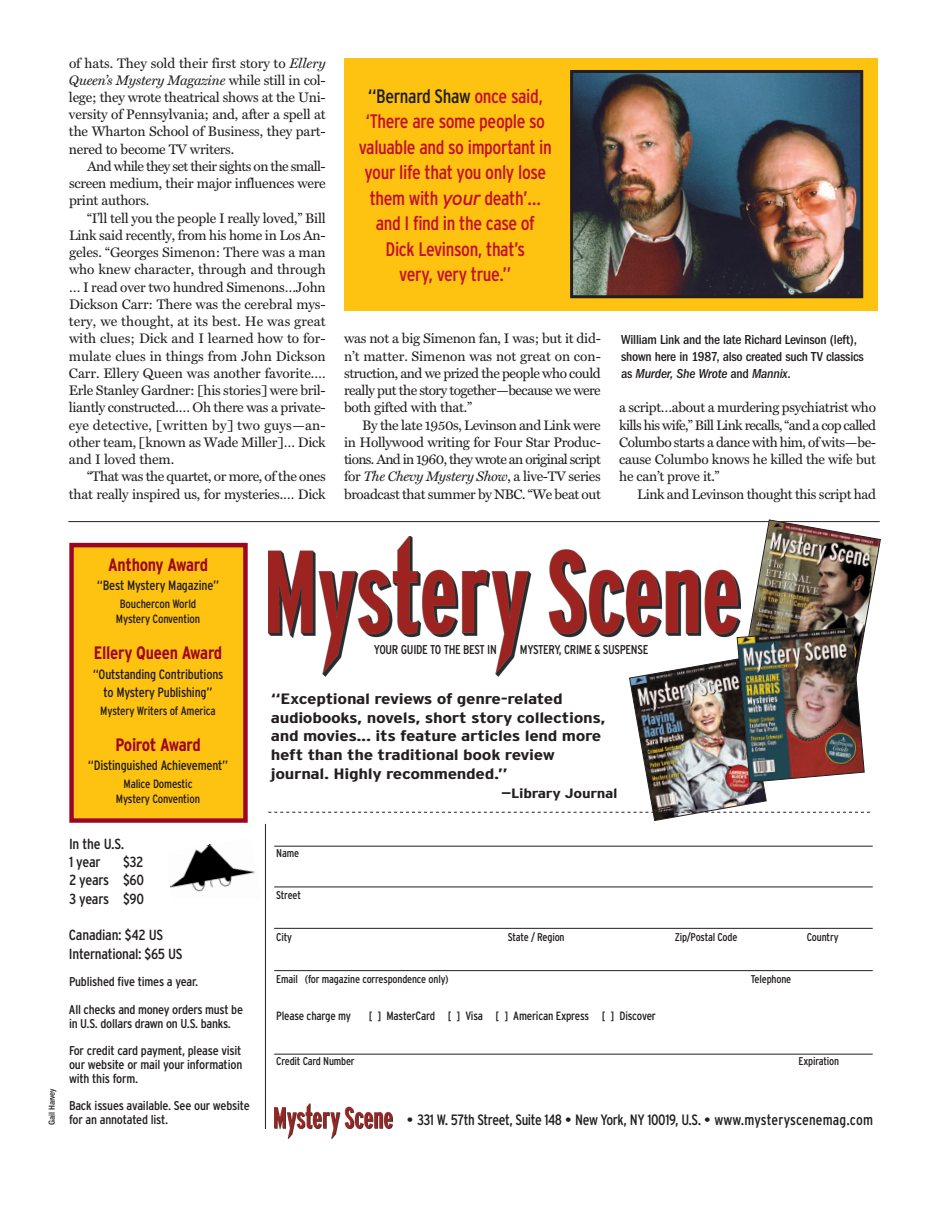
<style>
.page{position:relative;width:945px;height:1215px;background:#fff}
.page>*{position:absolute;margin:0;border:0;box-sizing:border-box;transform-origin:0 0}
.t1{font:condensed 19.5px/25.5px "Interstate";letter-spacing:-.02em;color:#c3102e;text-align:center}
.t2{font:700 condensed 18px "Interstate";letter-spacing:-.015em;color:#9d061f}
.t3{font:700 condensed 15px/18.8px "Interstate";letter-spacing:-.015em;color:#231f20;scale:1.39 1}
.t4{font:condensed 15px "Interstate";letter-spacing:-.025em;color:#231f20}
.t5{font:condensed 14.7px/18.3px "Interstate";letter-spacing:-.02em;color:#231f20;scale:1.05 1}
.t6{font:13.8px/17.2px "Miller Text";letter-spacing:-.02em;color:#231f20;text-align:justify}
.t7{font:500 condensed 13.5px/17.2px "Franklin Gothic";letter-spacing:-.015em;color:#231f20}
.t8{font:condensed 13.5px/18px "Interstate";letter-spacing:-.015em;color:#231f20;text-align:center}
.t9{font:700 condensed 13.5px "Interstate";letter-spacing:-.015em;color:#231f20;scale:1.39 1}
.t10{font:condensed 12.75px/27.6px "Interstate";letter-spacing:-.02em;color:#231f20;scale:1.05 1}
.t11{font:condensed 12.75px "Interstate";letter-spacing:-.02em;color:#231f20}
.t12{font:condensed 12px/15px "Interstate";letter-spacing:-.015em;color:#231f20;text-align:center}
.t13{font:condensed 11.25px "Interstate";letter-spacing:-.015em;color:#231f20}
.t14{font:500 condensed 9px "Franklin Gothic";letter-spacing:-.015em;color:#231f20}
.s1{font-style:italic}
.s2{color:#231f20}
.s3{font-style:italic;font-stretch:normal}
.s4{font-family:"Miller Text";font-stretch:normal;font-size:16.5px}
</style>
<div class="page">
<div style="left:345px;top:58px;width:533px;height:252px;background:#fec210"></div>
<img style="left:574px;top:74px;width:285px;height:220px">
<div style="left:570px;top:70px;width:293px;height:228px;border:3px solid #231f20"></div>
<div style="left:74px;top:547px;width:169px;height:271px;background:#fec210"></div>
<div style="left:69px;top:543px;width:179px;height:280px;border:4px solid #9d061f"></div>
<hr style="left:68px;top:521px;width:812px;height:1px;background:#231f20">
<hr style="left:265px;top:824px;width:1px;height:305px;background:#231f20">
<hr style="left:274px;top:846px;width:599px;height:1px;background:#231f20">
<hr style="left:274px;top:887px;width:599px;height:1px;background:#231f20">
<hr style="left:274px;top:928px;width:599px;height:1px;background:#231f20">
<hr style="left:274px;top:970px;width:599px;height:1px;background:#231f20">
<hr style="left:274px;top:1054px;width:599px;height:1px;background:#231f20">
<img style="left:170px;top:844px;width:85px;height:48px">
<img style="left:275px;top:1103px;width:118px;height:36px">
<img style="left:268px;top:519px;width:613px;height:302px">
<p class="t6" style="left:69px;top:54px;width:258px">of hats. They sold their first story to <span class="s1">Ellery Queen’s Mystery Magazine</span> while still in col&shy;lege; they wrote theatrical shows at the Uni&shy;versity of Pennsylvania; and, after a spell at the Wharton School of Business, they part&shy;nered to become TV writers.</p>
<p class="t6" style="left:69px;top:158px;width:258px;text-indent:18px">And while they set their sights on the small&shy;screen medium, their major influences were print authors.</p>
<p class="t6" style="left:69px;top:209px;width:258px;text-indent:18px">“I’ll tell you the people I really loved,” Bill Link said recently, from his home in Los An&shy;geles. “Georges Simenon: There was a man who knew character, through and through … I read over two hundred Simenons…John Dickson Carr: There was the cerebral mys&shy;tery, we thought, at its best. He was great with clues; Dick and I learned how to for&shy;mulate clues in things from John Dickson Carr. Ellery Queen was another favorite.… Erle Stanley Gardner: [his stories] were bril&shy;liantly constructed.… Oh there was a private&shy;eye detective, [written by] two guys—an&shy;other team, [known as Wade Miller]… Dick and I loved them.</p>
<p class="t6" style="left:69px;top:468px;width:258px;text-align:right">“That was the quartet, or more, of the ones that really inspired us, for mysteries.… Dick</p>
<h1 class="t1" style="left:359px;top:83px;width:195px"><span class="s2">“Bernard Shaw</span> once said, ‘There are some people so valuable and so important in your life that you only lose them with <span class="s3">your</span> death’… and I find in the case of<br>Dick Levinson, that’s<br>very, very true.”</h1>
<p class="t6" style="left:344px;top:330px;width:258px">was not a big Simenon fan, I was; but it did&shy;n’t matter. Simenon was not great on con&shy;struction, and we prized the people who could really put the story together—because we were both gifted with that.”</p>
<p class="t6" style="left:344px;top:416px;width:258px;text-indent:18px">By the late 1950s, Levinson and Link were in Hollywood writing for Four Star Produc&shy;tions. And in 1960, they wrote an original script for <span class="s1">The Chevy Mystery Show</span>, a live-TV series broadcast that summer by NBC. “We beat out</p>
<p class="t7" style="left:621px;top:330px;width:244px">William Link and the late Richard Levinson (left), shown here in 1987, also created such TV classics as <span class="s1">Murder, She Wrote</span> and <span class="s1">Mannix</span>.</p>
<p class="t6" style="left:619px;top:399px;width:258px">a script…about a murdering psychiatrist who kills his wife,” Bill Link recalls, “and a cop called Columbo starts a dance with him, of wits—be&shy;cause Columbo knows he killed the wife but he can’t prove it.”</p>
<p class="t6" style="left:637px;top:485px;width:240px">Link and Levinson thought this script had</p>
<h2 class="t2" style="left:108px;top:554px;width:102px">Anthony Award</h2>
<p class="t8" style="left:97px;top:577px;width:124px">“Best Mystery Magazine”</p>
<p class="t12" style="left:116px;top:597px;width:86px">Bouchercon World<br>Mystery Convention</p>
<h2 class="t2" style="left:94px;top:643px;width:130px">Ellery Queen Award</h2>
<p class="t8" style="left:93px;top:665px;width:132px">“Outstanding Contributions to Mystery Publishing”</p>
<p class="t12" style="left:100px;top:703px;width:117px">Mystery Writers of America</p>
<h2 class="t2" style="left:115px;top:734px;width:87px">Poirot Award</h2>
<p class="t8" style="left:88px;top:757px;width:142px">“Distinguished Achievement”</p>
<p class="t12" style="left:116px;top:777px;width:86px">Malice Domestic<br>Mystery Convention</p>
<p class="t14" style="left:46px;top:1125px;width:38px;rotate:-90deg">Gail Harvey</p>
<p class="t5" style="left:69px;top:835px;width:54px">In the U.S.<br>1 year</p>
<p class="t5" style="left:69px;top:853px;width:73px;text-align:justify;text-indent:54px">$32<br>2 years $60<br>3 years $90</p>
<p class="t5" style="left:69px;top:926px;width:110px">Canadian: $42 US<br>International: $65 US</p>
<p class="t10" style="left:69px;top:968px;width:167px">Published five times a year.<br>All checks and money orders must be</p>
<p class="t10" style="left:69px;top:1009px;width:166px">in U.S. dollars drawn on U.S. banks.<br>For credit card payment, please visit</p>
<p class="t10" style="left:69px;top:1058px;width:167px;line-height:13.8px">our website or mail your information with this form.</p>
<p class="t10" style="left:69px;top:1099px;width:174px;line-height:13.8px">Back issues available. See our website for an annotated list.</p>
<p class="t11" style="left:374px;top:642px;width:124px">YOUR GUIDE TO THE BEST IN</p>
<p class="t11" style="left:520px;top:642px;width:130px">MYSTERY, CRIME &amp; SUSPENSE</p>
<p class="t3" style="left:271px;top:689px;width:242px">“Exceptional reviews of genre-related audiobooks, novels, short story collections, and movies... its feature articles lend more heft than the traditional book review journal. Highly recommended.”</p>
<p class="t9" style="left:501px;top:785px;width:85px">—Library Journal</p>
<p class="t13" style="left:276px;top:846px;width:24px">Name</p>
<p class="t13" style="left:276px;top:888px;width:26px">Street</p>
<p class="t13" style="left:276px;top:930px;width:17px">City</p>
<p class="t13" style="left:508px;top:930px;width:58px">State / Region</p>
<p class="t13" style="left:675px;top:930px;width:64px">Zip/Postal Code</p>
<p class="t13" style="left:807px;top:930px;width:33px">Country</p>
<p class="t13" style="left:276px;top:972px;width:174px">Email (for magazine correspondence only)</p>
<p class="t13" style="left:751px;top:972px;width:42px">Telephone</p>
<p class="t12" style="left:276px;top:1009px;width:76px">Please charge my</p>
<p class="t12" style="left:369px;top:1009px;width:289px">[ ] MasterCard [ ] Visa [ ] American Express [ ] Discover</p>
<p class="t13" style="left:276px;top:1055px;width:80px">Credit Card Number</p>
<p class="t13" style="left:799px;top:1055px;width:42px">Expiration</p>
<p class="t4" style="left:407px;top:1111px;width:468px"><span class="s4">•</span> 331 W. 57th Street, Suite 148 <span class="s4">•</span> New York, NY 10019, U.S. <span class="s4">•</span> www.mysteryscenemag.com</p>
</div>
